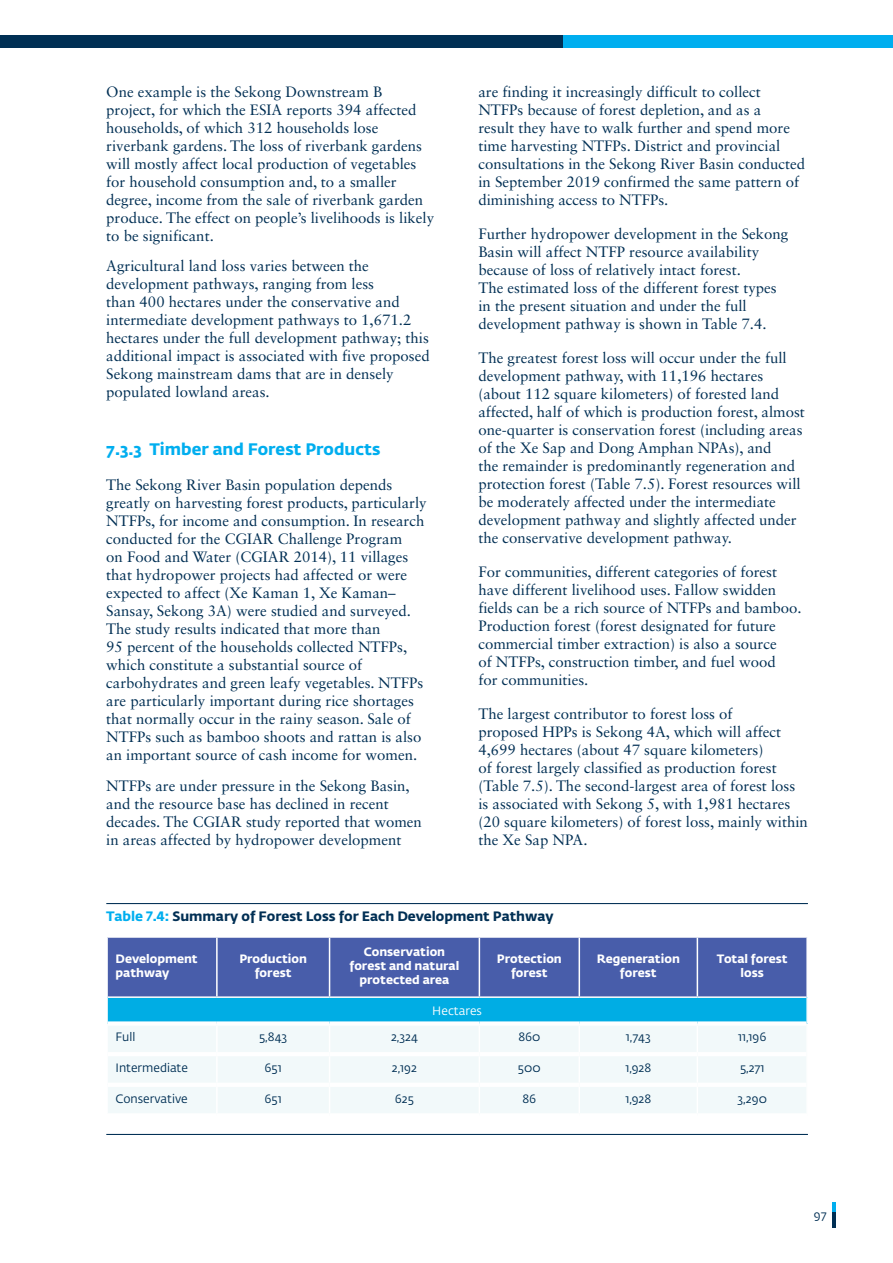
<style>
.page{position:relative;width:893px;height:1263px;background:#fff}
.page>*{position:absolute;margin:0;border:0;box-sizing:border-box;transform-origin:0 0}
.t1{font:700 16.5px "Fedra Sans Std";color:#00aeef}
.t2{font:15px/18px "Sabon LT Std";color:#002f54}
.t3{font:700 13.5px "Fedra Sans Std";color:#002f54}
.t4{font:700 12px/14.4px "Fedra Sans Std";color:#fff;text-align:center}
.t5{font:12px "Fedra Sans Std";color:#002f54}
.t6{font:12px "Fedra Sans Std";color:#fff}
.s1{color:#00aeef}
</style>
<div class="page">
<div style="left:562px;top:35px;width:331px;height:13px;background:#00aeef"></div>
<div style="left:0;top:35px;width:562px;height:13px;background:#002f54"></div>
<hr style="left:833px;top:1202px;width:3px;height:25px;background:#002f54">
<svg style="left:833px;top:1202px;width:3px;height:10px"></svg>
<hr style="left:106px;top:903px;width:702px;height:1px;background:#002f54">
<div style="left:108px;top:938px;width:698px;height:58px;background:#485daa"></div>
<div style="left:107px;top:997px;width:700px;height:26px;background:#00ade4"></div>
<div style="left:108px;top:1026px;width:698px;height:87px;background:#f2f9fa"></div>
<hr style="left:216px;top:938px;width:2px;height:58px;background:#fff">
<hr style="left:329px;top:938px;width:1px;height:58px;background:#fff">
<hr style="left:479px;top:938px;width:1px;height:58px;background:#fff">
<hr style="left:579px;top:938px;width:1px;height:58px;background:#fff">
<hr style="left:697px;top:938px;width:1px;height:58px;background:#fff">
<hr style="left:106px;top:997px;width:2px;height:26px;background:#fff">
<hr style="left:806px;top:997px;width:2px;height:26px;background:#fff">
<hr style="left:216px;top:1026px;width:2px;height:26px;background:#fff">
<hr style="left:216px;top:1056px;width:2px;height:27px;background:#fff">
<hr style="left:216px;top:1087px;width:2px;height:26px;background:#fff">
<svg style="left:329px;top:1026px;width:1px;height:87px"></svg>
<svg style="left:479px;top:1026px;width:1px;height:87px"></svg>
<svg style="left:579px;top:1026px;width:1px;height:87px"></svg>
<svg style="left:697px;top:1026px;width:1px;height:87px"></svg>
<div style="left:108px;top:1021px;width:109px;height:5px;background:#fff"></div>
<div style="left:217px;top:1021px;width:113px;height:5px;background:#fff"></div>
<div style="left:330px;top:1021px;width:149px;height:5px;background:#fff"></div>
<div style="left:479px;top:1021px;width:100px;height:5px;background:#fff"></div>
<div style="left:579px;top:1021px;width:118px;height:5px;background:#fff"></div>
<div style="left:697px;top:1021px;width:109px;height:5px;background:#fff"></div>
<hr style="left:108px;top:1052px;width:109px;height:4px;background:#fff">
<hr style="left:217px;top:1052px;width:113px;height:4px;background:#fff">
<hr style="left:330px;top:1052px;width:149px;height:4px;background:#fff">
<hr style="left:479px;top:1052px;width:100px;height:4px;background:#fff">
<hr style="left:579px;top:1052px;width:118px;height:4px;background:#fff">
<hr style="left:697px;top:1052px;width:109px;height:4px;background:#fff">
<hr style="left:108px;top:1083px;width:109px;height:4px;background:#fff">
<hr style="left:217px;top:1083px;width:113px;height:4px;background:#fff">
<hr style="left:330px;top:1083px;width:149px;height:4px;background:#fff">
<hr style="left:479px;top:1083px;width:100px;height:4px;background:#fff">
<hr style="left:579px;top:1083px;width:118px;height:4px;background:#fff">
<hr style="left:697px;top:1083px;width:109px;height:4px;background:#fff">
<hr style="left:108px;top:996px;width:109px;height:2px;background:#fff">
<hr style="left:217px;top:996px;width:113px;height:2px;background:#fff">
<hr style="left:330px;top:996px;width:149px;height:2px;background:#fff">
<hr style="left:479px;top:996px;width:100px;height:2px;background:#fff">
<hr style="left:579px;top:996px;width:118px;height:2px;background:#fff">
<hr style="left:697px;top:996px;width:109px;height:2px;background:#fff">
<hr style="left:106px;top:1134px;width:702px;height:1px;background:#002f54">
<p class="t2" style="left:106px;top:82px;width:329px">One example is the Sekong Downstream B project, for which the ESIA reports 394 affected households, of which 312 households lose riverbank gardens. The loss of riverbank gardens will mostly affect local production of vegetables for household consumption and, to a smaller degree, income from the sale of riverbank garden produce. The effect on people’s livelihoods is likely to be significant.</p>
<p class="t2" style="left:106px;top:257px;width:325px">Agricultural land loss varies between the development pathways, ranging from less<br>than 400 hectares under the conservative and intermediate development pathways to 1,671.2 hectares under the full development pathway; this additional impact is associated with five proposed Sekong mainstream dams that are in densely populated lowland areas.</p>
<p class="t1" style="left:106px;top:439px;width:276px">7.3.3 Timber and Forest Products</p>
<p class="t2" style="left:106px;top:476px;width:322px">The Sekong River Basin population depends greatly on harvesting forest products, particularly NTFPs, for income and consumption. In research conducted for the CGIAR Challenge Program<br>on Food and Water (CGIAR 2014), 11 villages that hydropower projects had affected or were expected to affect (Xe Kaman 1, Xe Kaman– Sansay, Sekong 3A) were studied and surveyed.<br>The study results indicated that more than<br>95 percent of the households collected NTFPs, which constitute a substantial source of carbohydrates and green leafy vegetables. NTFPs are particularly important during rice shortages that normally occur in the rainy season. Sale of NTFPs such as bamboo shoots and rattan is also an important source of cash income for women.</p>
<p class="t2" style="left:106px;top:776px;width:317px">NTFPs are under pressure in the Sekong Basin, and the resource base has declined in recent decades. The CGIAR study reported that women in areas affected by hydropower development</p>
<p class="t2" style="left:478px;top:82px;width:328px">are finding it increasingly difficult to collect NTFPs because of forest depletion, and as a<br>result they have to walk further and spend more time harvesting NTFPs. District and provincial consultations in the Sekong River Basin conducted in September 2019 confirmed the same pattern of diminishing access to NTFPs.</p>
<p class="t2" style="left:478px;top:224px;width:312px">Further hydropower development in the Sekong Basin will affect NTFP resource availability because of loss of relatively intact forest.<br>The estimated loss of the different forest types in the present situation and under the full development pathway is shown in Table 7.4.</p>
<p class="t2" style="left:478px;top:348px;width:328px">The greatest forest loss will occur under the full development pathway, with 11,196 hectares (about 112 square kilometers) of forested land affected, half of which is production forest, almost one-quarter is conservation forest (including areas of the Xe Sap and Dong Amphan NPAs), and<br>the remainder is predominantly regeneration and protection forest (Table 7.5). Forest resources will be moderately affected under the intermediate development pathway and slightly affected under the conservative development pathway.</p>
<p class="t2" style="left:478px;top:563px;width:325px">For communities, different categories of forest have different livelihood uses. Fallow swidden fields can be a rich source of NTFPs and bamboo.<br>Production forest (forest designated for future commercial timber extraction) is also a source<br>of NTFPs, construction timber, and fuel wood<br>for communities.</p>
<p class="t2" style="left:478px;top:705px;width:331px">The largest contributor to forest loss of<br>proposed HPPs is Sekong 4A, which will affect 4,699 hectares (about 47 square kilometers)<br>of forest largely classified as production forest (Table 7.5). The second-largest area of forest loss is associated with Sekong 5, with 1,981 hectares (20 square kilometers) of forest loss, mainly within the Xe Sap NPA.</p>
<p class="t3" style="left:106px;top:907px;width:449px"><span class="s1">Table 7.4:</span> Summary of Forest Loss for Each Development Pathway</p>
<p class="t4" style="left:116px;top:951px;width:84px;text-align:left">Development pathway</p>
<p class="t4" style="left:239px;top:951px;width:69px">Production forest</p>
<p class="t4" style="left:350px;top:944px;width:111px">Conservation forest and natural protected area</p>
<p class="t4" style="left:497px;top:951px;width:66px">Protection forest</p>
<p class="t4" style="left:597px;top:951px;width:85px">Regeneration forest</p>
<p class="t4" style="left:717px;top:951px;width:72px">Total forest loss</p>
<p class="t6" style="left:432px;top:1003px;width:51px">Hectares</p>
<p class="t5" style="left:116px;top:1030px;width:21px">Full</p>
<p class="t5" style="left:259px;top:1030px;width:30px">5,843</p>
<p class="t5" style="left:391px;top:1030px;width:28px">2,324</p>
<p class="t5" style="left:518px;top:1030px;width:24px">860</p>
<p class="t5" style="left:626px;top:1030px;width:27px">1,743</p>
<p class="t5" style="left:738px;top:1030px;width:30px">11,196</p>
<p class="t5" style="left:116px;top:1060px;width:74px">Intermediate</p>
<p class="t5" style="left:265px;top:1060px;width:19px">651</p>
<p class="t5" style="left:392px;top:1060px;width:27px">2,192</p>
<p class="t5" style="left:518px;top:1060px;width:24px">500</p>
<p class="t5" style="left:625px;top:1060px;width:27px">1,928</p>
<p class="t5" style="left:740px;top:1060px;width:26px">5,271</p>
<p class="t5" style="left:116px;top:1091px;width:74px">Conservative</p>
<p class="t5" style="left:265px;top:1091px;width:19px">651</p>
<p class="t5" style="left:395px;top:1091px;width:20px">625</p>
<p class="t5" style="left:522px;top:1091px;width:15px">86</p>
<p class="t5" style="left:625px;top:1091px;width:27px">1,928</p>
<p class="t5" style="left:738px;top:1091px;width:31px">3,290</p>
<p class="t5" style="left:814px;top:1208px;width:14px">97</p>
</div>
